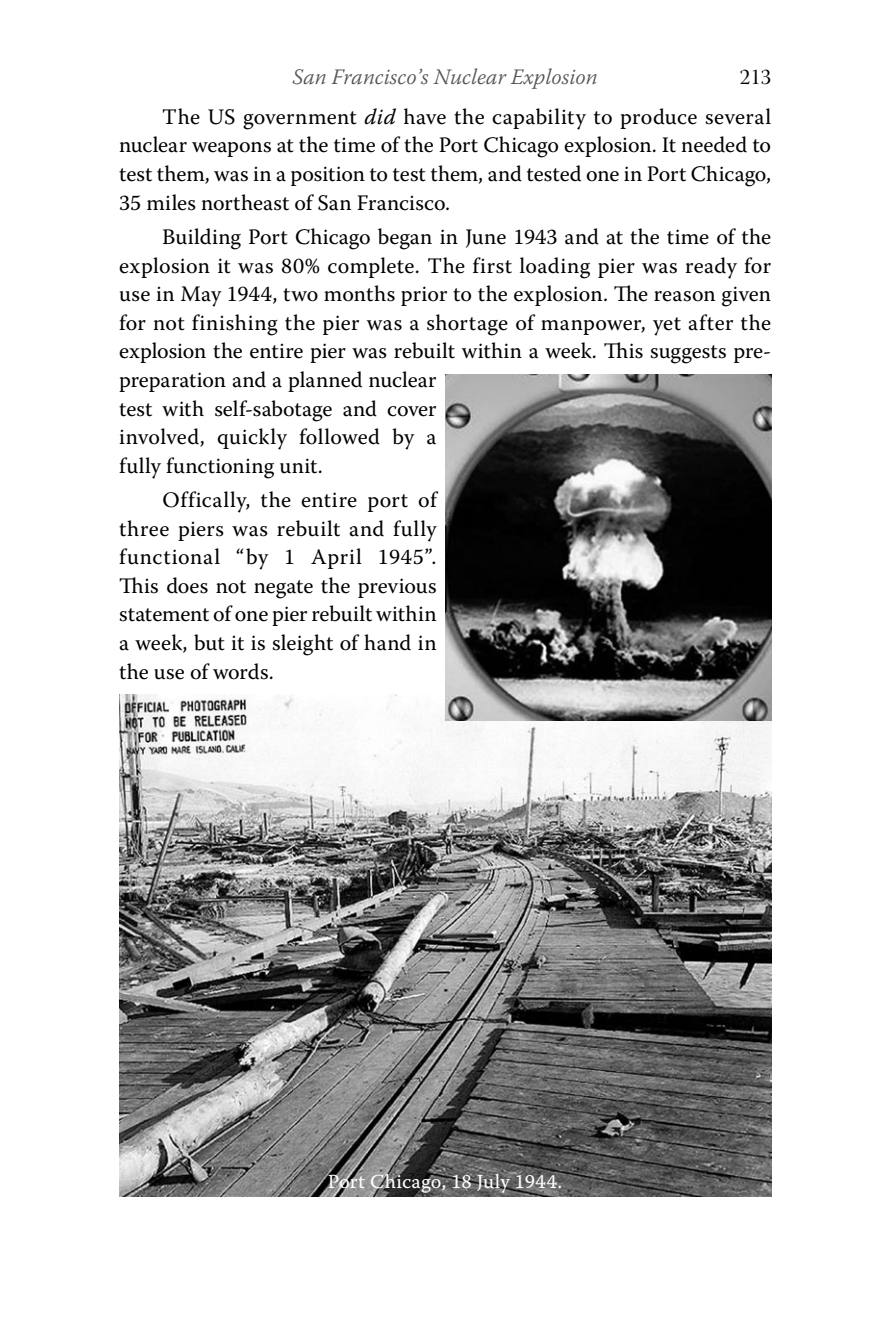
<style>
.page{position:relative;width:879px;height:1321px;background:#fff}
.page>*{position:absolute;margin:0;border:0;box-sizing:border-box;transform-origin:0 0}
.t1{font:22px/28.6px "Warnock Pro";letter-spacing:.01em;color:#000;text-align:justify}
.t2{font:italic 300 22px "Warnock Pro";color:#555557}
.t3{font:22px "Warnock Pro Disp";color:#000}
.t4{font:20px "Warnock Pro Capt";letter-spacing:.005em;color:#fff}
.s1{font-style:italic}
</style>
<div class="page">
<img style="left:119px;top:694px;width:652px;height:502px">
<img style="left:445px;top:374px;width:326px;height:347px">
<p class="t2" style="left:292px;top:64px;width:307px">San Francisco’s Nuclear Explosion</p>
<p class="t3" style="left:740px;top:65px;width:21px">213</p>
<p class="t1" style="left:119px;top:102px;width:653px;text-indent:43px">The US government <span class="s1">did</span> have the capability to produce several nuclear weapons at the time of the Port Chicago explosion. It needed to test them, was in a position to test them, and tested one in Port Chicago, 35 miles northeast of San Francisco.</p>
<p class="t1" style="left:119px;top:222px;width:653px;text-align:left;text-indent:43px">Building Port Chicago began in June 1943 and at the time of the explosion it was 80% complete. The first loading pier was ready for use in May 1944, two months prior to the explosion. The reason given for not finishing the pier was a shortage of manpower, yet after the explosion the entire pier was rebuilt within a week. This suggests pre&shy;preparation and a planned nuclear<br>test with self-sabotage and cover<br>involved, quickly followed by a<br>fully functioning unit.</p>
<p class="t1" style="left:119px;top:485px;width:319px;text-indent:44px">Offically, the entire port of three piers was rebuilt and fully functional “by 1 April 1945”.<br>This does not negate the previous statement of one pier rebuilt within a week, but it is sleight of hand in the use of words.</p>
<p class="t4" style="left:328px;top:1169px;width:236px">Port Chicago, 18 July 1944.</p>
</div>
